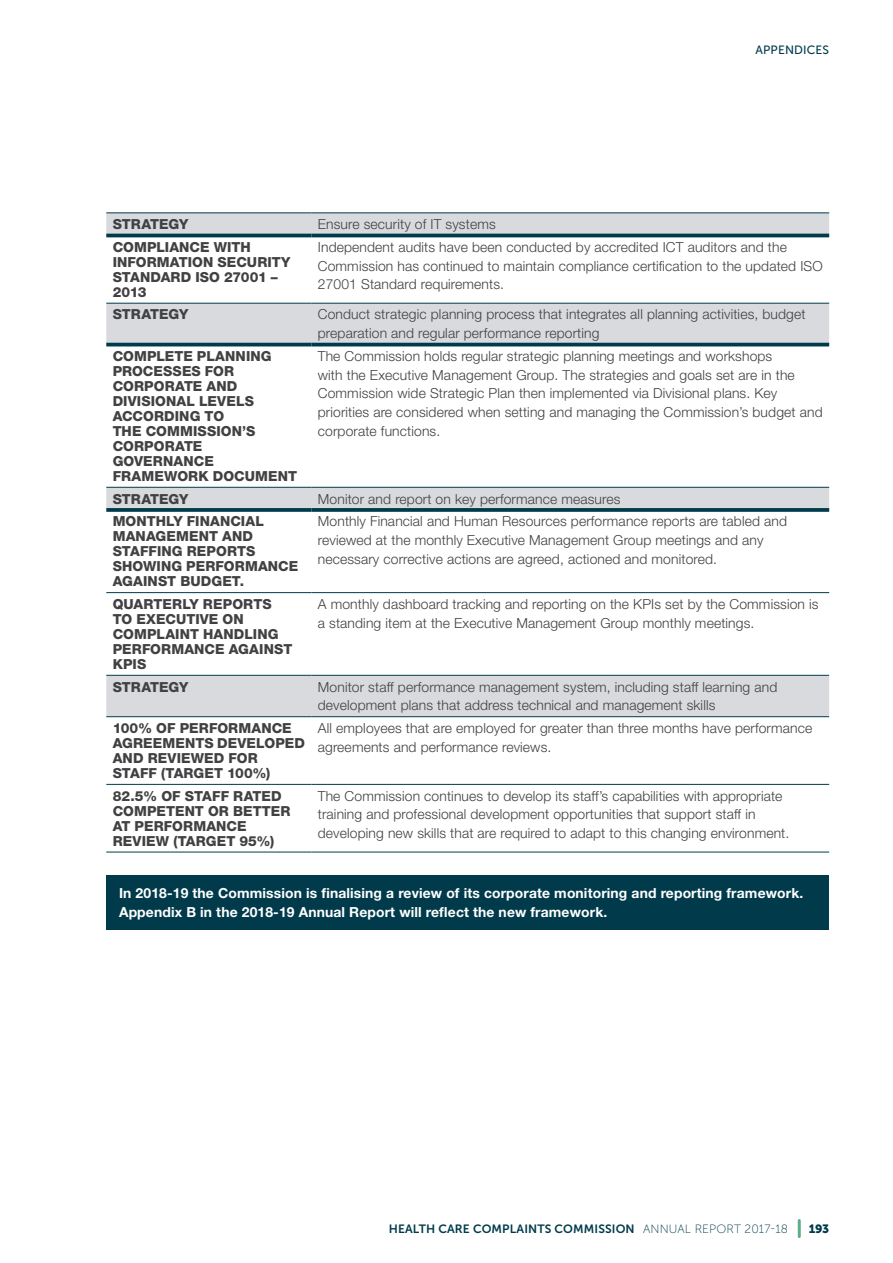
<style>
.page{position:relative;width:893px;height:1263px;background:#fff}
.page>*{position:absolute;margin:0;border:0;box-sizing:border-box;transform-origin:0 0}
.t1{font:300 13.8px/18.8px "Helvetica Neue LT Std";letter-spacing:.01em;color:#414042}
.t2{font:800 13.8px/15px "Helvetica Neue LT Std";letter-spacing:.005em;color:#414042}
.t3{font:700 13.8px/18.8px "Helvetica Neue LT Std";letter-spacing:.01em;color:#fff}
.t4{font:12px "Museo Sans 700";letter-spacing:.01em;color:#013b4b}
.t5{font:12px "Museo Sans 500";letter-spacing:.01em;color:#013b4b}
.t6{font:12px "Museo Sans 900";color:#013b4b}
.s1{font-family:"Museo Sans 100"}
</style>
<div class="page">
<hr style="left:798px;top:1220px;width:3px;height:16px;background:#5ead8a">
<svg style="left:106px;top:214px;width:723px;height:502px"></svg>
<hr style="left:106px;top:592px;width:205px;height:1px;background:#003b4c">
<hr style="left:311px;top:592px;width:518px;height:1px;background:#003b4c">
<hr style="left:106px;top:213px;width:205px;height:1px;background:#003b4c">
<hr style="left:311px;top:213px;width:518px;height:1px;background:#003b4c">
<hr style="left:106px;top:234px;width:205px;height:3px;background:#003b4c">
<hr style="left:311px;top:234px;width:518px;height:3px;background:#003b4c">
<hr style="left:106px;top:487px;width:205px;height:1px;background:#003b4c">
<hr style="left:311px;top:487px;width:518px;height:1px;background:#003b4c">
<hr style="left:106px;top:675px;width:205px;height:1px;background:#003b4c">
<hr style="left:311px;top:675px;width:518px;height:1px;background:#003b4c">
<svg style="left:106px;top:508px;width:205px;height:4px"></svg>
<svg style="left:311px;top:508px;width:518px;height:4px;background:#0e4656"></svg>
<hr style="left:106px;top:716px;width:205px;height:1px;background:#003b4c">
<hr style="left:311px;top:716px;width:518px;height:1px;background:#003b4c">
<hr style="left:106px;top:784px;width:205px;height:1px;background:#003b4c">
<hr style="left:311px;top:784px;width:518px;height:1px;background:#003b4c">
<hr style="left:106px;top:852px;width:205px;height:1px;background:#003b4c">
<hr style="left:311px;top:852px;width:518px;height:1px;background:#003b4c">
<hr style="left:106px;top:303px;width:205px;height:1px;background:#003b4c">
<hr style="left:311px;top:303px;width:518px;height:1px;background:#003b4c">
<hr style="left:106px;top:343px;width:205px;height:3px;background:#003b4c">
<hr style="left:311px;top:343px;width:518px;height:3px;background:#003b4c">
<div style="left:106px;top:876px;width:723px;height:54px;background:#013b4b"></div>
<p class="t5" style="left:756px;top:44px;width:75px">APPENDICES</p>
<p class="t2" style="left:113px;top:217px;width:77px">STRATEGY</p>
<p class="t1" style="left:318px;top:215px;width:179px">Ensure security of IT systems</p>
<p class="t2" style="left:113px;top:239px;width:179px">COMPLIANCE WITH<br>INFORMATION SECURITY<br>STANDARD ISO 27001 –<br>2013</p>
<p class="t1" style="left:318px;top:237px;width:506px">Independent audits have been conducted by accredited ICT auditors and the<br>Commission has continued to maintain compliance certification to the updated ISO<br>27001 Standard requirements.</p>
<p class="t2" style="left:113px;top:307px;width:77px">STRATEGY</p>
<p class="t1" style="left:318px;top:305px;width:489px">Conduct strategic planning process that integrates all planning activities, budget preparation and regular performance reporting</p>
<p class="t2" style="left:113px;top:348px;width:186px">COMPLETE PLANNING<br>PROCESSES FOR<br>CORPORATE AND<br>DIVISIONAL LEVELS<br>ACCORDING TO<br>THE COMMISSION’S<br>CORPORATE<br>GOVERNANCE<br>FRAMEWORK DOCUMENT</p>
<p class="t1" style="left:318px;top:346px;width:506px">The Commission holds regular strategic planning meetings and workshops<br>with the Executive Management Group. The strategies and goals set are in the Commission wide Strategic Plan then implemented via Divisional plans. Key priorities are considered when setting and managing the Commission’s budget and corporate functions.</p>
<p class="t2" style="left:113px;top:491px;width:77px">STRATEGY</p>
<p class="t1" style="left:318px;top:489px;width:304px">Monitor and report on key performance measures</p>
<p class="t2" style="left:113px;top:514px;width:187px">MONTHLY FINANCIAL<br>MANAGEMENT AND<br>STAFFING REPORTS<br>SHOWING PERFORMANCE<br>AGAINST BUDGET.</p>
<p class="t1" style="left:318px;top:512px;width:471px">Monthly Financial and Human Resources performance reports are tabled and reviewed at the monthly Executive Management Group meetings and any necessary corrective actions are agreed, actioned and monitored.</p>
<p class="t2" style="left:113px;top:596px;width:181px">QUARTERLY REPORTS<br>TO EXECUTIVE ON<br>COMPLAINT HANDLING<br>PERFORMANCE AGAINST<br>KPIS</p>
<p class="t1" style="left:318px;top:594px;width:502px">A monthly dashboard tracking and reporting on the KPIs set by the Commission is a standing item at the Executive Management Group monthly meetings.</p>
<p class="t2" style="left:113px;top:679px;width:77px">STRATEGY</p>
<p class="t1" style="left:318px;top:677px;width:461px">Monitor staff performance management system, including staff learning and development plans that address technical and management skills</p>
<p class="t2" style="left:113px;top:720px;width:194px">100% OF PERFORMANCE<br>AGREEMENTS DEVELOPED<br>AND REVIEWED FOR<br>STAFF (TARGET 100%)</p>
<p class="t1" style="left:318px;top:718px;width:496px">All employees that are employed for greater than three months have performance agreements and performance reviews.</p>
<p class="t2" style="left:113px;top:788px;width:179px">82.5% OF STAFF RATED<br>COMPETENT OR BETTER<br>AT PERFORMANCE<br>REVIEW (TARGET 95%)</p>
<p class="t1" style="left:318px;top:786px;width:473px">The Commission continues to develop its staff’s capabilities with appropriate training and professional development opportunities that support staff in developing new skills that are required to adapt to this changing environment.</p>
<p class="t3" style="left:119px;top:884px;width:686px">In 2018-19 the Commission is finalising a review of its corporate monitoring and reporting framework.<br>Appendix B in the 2018-19 Annual Report will reflect the new framework.</p>
<p class="t4" style="left:389px;top:1222px;width:401px">HEALTH CARE COMPLAINTS COMMISSION <span class="s1">ANNUAL REPORT 2017-18</span></p>
<p class="t6" style="left:809px;top:1222px;width:22px">193</p>
</div>
